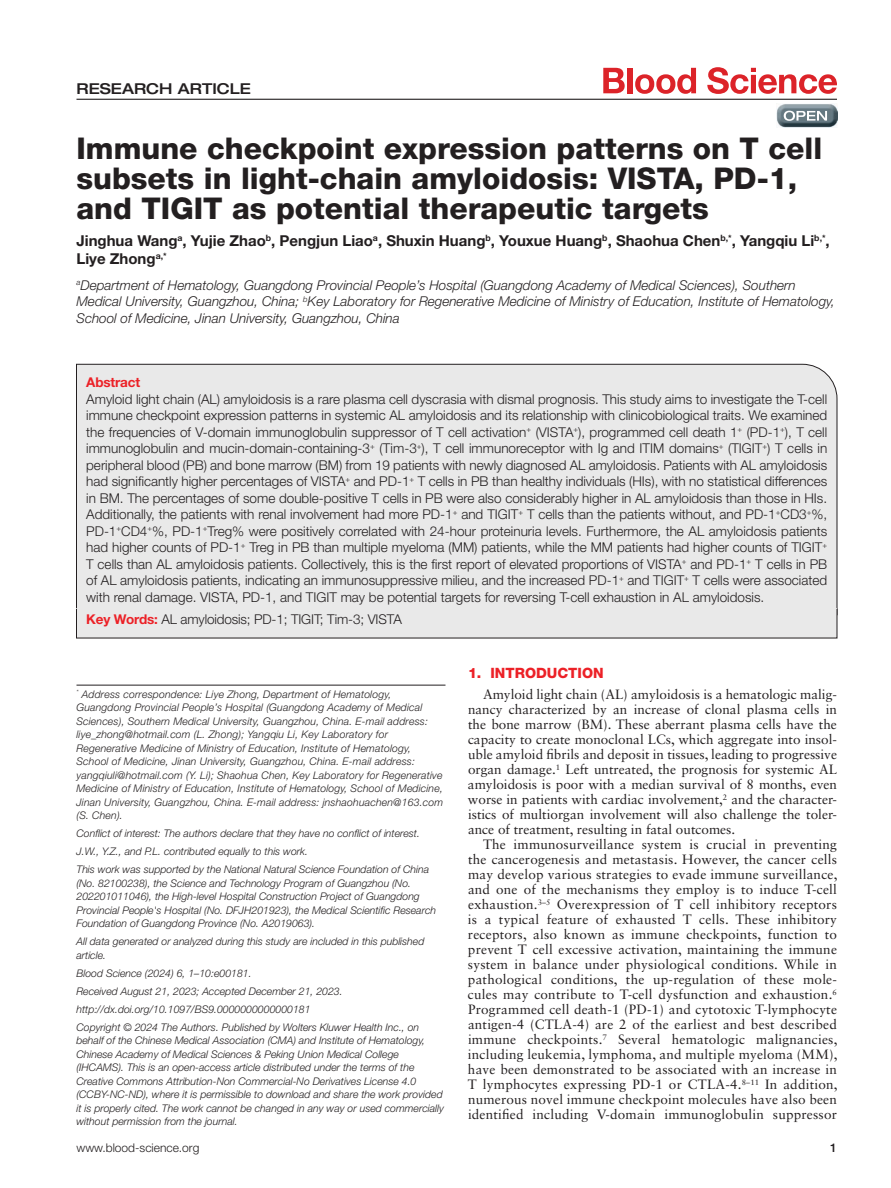
<style>
.page{position:relative;width:891px;height:1188px;background:#fff}
.page>*{position:absolute;margin:0;border:0;box-sizing:border-box;transform-origin:0 0}
.t1{font:800 30px/30px "Helvetica Neue LT Std";color:#231f20}
.t2{font:700 15px/18px "Helvetica Neue LT Std";color:#231f20}
.t3{font:500 expanded 15px "Helvetica Neue LT Std";color:#231f20}
.t4{font:800 14.25px "Helvetica Neue LT Std";color:#ec2127}
.t5{font:13.5px/15px "Sabon LT Std";letter-spacing:.01em;color:#231f20;text-align:justify}
.t6{font:300 13.5px/16.5px "Helvetica Neue LT Std";color:#231f20;text-align:justify}
.t7{font:italic 300 13.5px/16.5px "Helvetica Neue LT Std";color:#231f20}
.t8{font:700 13.5px "Helvetica Neue LT Std";letter-spacing:-.01em;color:#ec2127}
.t9{font:300 12px "Helvetica Neue LT Std";color:#231f20}
.t10{font:500 12px "Helvetica Neue LT Std";color:#231f20}
.t11{font:italic 300 10.5px/13.5px "Helvetica Neue LT Std";color:#231f20}
.s1{font-weight:700;color:#ec2127}
</style>
<div class="page">
<hr style="left:76px;top:99px;width:761px;height:1px;background:#231f20">
<img style="left:776px;top:104px;width:61px;height:24px">
<svg style="left:784px;top:111px;width:43px;height:10px"></svg>
<svg style="left:603px;top:68px;width:22px;height:25px"></svg>
<div style="left:627px;top:68px;width:5px;height:25px;background:#dc2329"></div>
<svg style="left:635px;top:68px;width:61px;height:26px"></svg>
<svg style="left:707px;top:67px;width:130px;height:27px"></svg>
<div style="left:76px;top:364px;width:762px;height:252px;background:#e9e9e9"></div>
<div style="left:76px;top:609px;width:761px;height:29px;background:#e9e9e9"></div>
<hr style="left:76px;top:685px;width:370px;height:1px;background:#231f20">
<h2 class="t3" style="left:76px;top:80px;width:176px">RESEARCH ARTICLE</h2>
<h1 class="t1" style="left:76px;top:134px;width:747px">Immune checkpoint expression patterns on T cell subsets in light-chain amyloidosis: VISTA, PD-1, and TIGIT as potential therapeutic targets</h1>
<h2 class="t2" style="left:76px;top:232px;width:755px">Jinghua Wang<sup>a</sup>, Yujie Zhao<sup>b</sup>, Pengjun Liao<sup>a</sup>, Shuxin Huang<sup>b</sup>, Youxue Huang<sup>b</sup>, Shaohua Chen<sup>b,*</sup>, Yangqiu Li<sup>b,*</sup>,<br>Liye Zhong<sup>a,*</sup></h2>
<p class="t7" style="left:76px;top:277px;width:760px"><sup>a</sup>Department of Hematology, Guangdong Provincial People’s Hospital (Guangdong Academy of Medical Sciences), Southern<br>Medical University, Guangzhou, China; <sup>b</sup>Key Laboratory for Regenerative Medicine of Ministry of Education, Institute of Hematology,<br>School of Medicine, Jinan University, Guangzhou, China</p>
<p class="t8" style="left:86px;top:374px;width:56px">Abstract</p>
<p class="t6" style="left:86px;top:391px;width:743px">Amyloid light chain (AL) amyloidosis is a rare plasma cell dyscrasia with dismal prognosis. This study aims to investigate the T-cell immune checkpoint expression patterns in systemic AL amyloidosis and its relationship with clinicobiological traits. We examined the frequencies of V-domain immunoglobulin suppressor of T cell activation<sup>+</sup> (VISTA<sup>+</sup>), programmed cell death 1<sup>+</sup> (PD-1<sup>+</sup>), T cell immunoglobulin and mucin-domain-containing-3<sup>+</sup> (Tim-3<sup>+</sup>), T cell immunoreceptor with Ig and ITIM domains<sup>+</sup> (TIGIT<sup>+</sup>) T cells in peripheral blood (PB) and bone marrow (BM) from 19 patients with newly diagnosed AL amyloidosis. Patients with AL amyloidosis had significantly higher percentages of VISTA<sup>+</sup> and PD-1<sup>+</sup> T cells in PB than healthy individuals (HIs), with no statistical differences in BM. The percentages of some double-positive T cells in PB were also considerably higher in AL amyloidosis than those in HIs.<br>Additionally, the patients with renal involvement had more PD-1<sup>+</sup> and TIGIT<sup>+</sup> T cells than the patients without, and PD-1<sup>+</sup>CD3<sup>+</sup>%, PD-1<sup>+</sup>CD4<sup>+</sup>%, PD-1<sup>+</sup>Treg% were positively correlated with 24-hour proteinuria levels. Furthermore, the AL amyloidosis patients had higher counts of PD-1<sup>+</sup> Treg in PB than multiple myeloma (MM) patients, while the MM patients had higher counts of TIGIT<sup>+ </sup>T cells than AL amyloidosis patients. Collectively, this is the first report of elevated proportions of VISTA<sup>+</sup> and PD-1<sup>+</sup> T cells in PB of AL amyloidosis patients, indicating an immunosuppressive milieu, and the increased PD-1<sup>+</sup> and TIGIT<sup>+</sup> T cells were associated with renal damage. VISTA, PD-1, and TIGIT may be potential targets for reversing T-cell exhaustion in AL amyloidosis.</p>
<p class="t6" style="left:86px;top:611px;width:317px"><span class="s1">Key Words:</span> AL amyloidosis; PD-1; TIGIT; Tim-3; VISTA</p>
<p class="t11" style="left:76px;top:687px;width:368px"><sup>*</sup> Address correspondence: Liye Zhong, Department of Hematology, Guangdong Provincial People’s Hospital (Guangdong Academy of Medical Sciences), Southern Medical University, Guangzhou, China. E-mail address: liye_zhong@hotmail.com (L. Zhong); Yangqiu Li, Key Laboratory for Regenerative Medicine of Ministry of Education, Institute of Hematology, School of Medicine, Jinan University, Guangzhou, China. E-mail address: yangqiuli@hotmail.com (Y. Li); Shaohua Chen, Key Laboratory for Regenerative Medicine of Ministry of Education, Institute of Hematology, School of Medicine, Jinan University, Guangzhou, China. E-mail address: jnshaohuachen@163.com (S. Chen).</p>
<p class="t11" style="left:76px;top:824px;width:354px;line-height:18px">Conflict of interest: The authors declare that they have no conflict of interest.<br>J.W., Y.Z., and P.L. contributed equally to this work.<br>This work was supported by the National Natural Science Foundation of China</p>
<p class="t11" style="left:76px;top:876px;width:361px">(No. 82100238), the Science and Technology Program of Guangzhou (No.<br>202201011046), the High-level Hospital Construction Project of Guangdong Provincial People's Hospital (No. DFJH201923), the Medical Scientific Research Foundation of Guangdong Province (No. A2019063).</p>
<p class="t11" style="left:76px;top:934px;width:349px">All data generated or analyzed during this study are included in this published article.</p>
<p class="t11" style="left:76px;top:964px;width:344px;line-height:18px">Blood Science (2024) 6, 1–10:e00181.<br>Received August 21, 2023; Accepted December 21, 2023. http://dx.doi.org/10.1097/BS9.0000000000000181<br>Copyright © 2024 The Authors. Published by Wolters Kluwer Health Inc., on</p>
<p class="t11" style="left:76px;top:1033px;width:369px">behalf of the Chinese Medical Association (CMA) and Institute of Hematology, Chinese Academy of Medical Sciences &amp; Peking Union Medical College (IHCAMS). This is an open-access article distributed under the terms of the Creative Commons Attribution-Non Commercial-No Derivatives License 4.0 (CCBY-NC-ND), where it is permissible to download and share the work provided it is properly cited. The work cannot be changed in any way or used commercially without permission from the journal.</p>
<h3 class="t4" style="left:468px;top:665px;width:137px">1. INTRODUCTION</h3>
<p class="t5" style="left:468px;top:687px;width:371px;text-indent:15px">Amyloid light chain (AL) amyloidosis is a hematologic malig&shy;nancy characterized by an increase of clonal plasma cells in the bone marrow (BM). These aberrant plasma cells have the capacity to create monoclonal LCs, which aggregate into insol&shy;uble amyloid fibrils and deposit in tissues, leading to progressive organ damage.<sup>1</sup> Left untreated, the prognosis for systemic AL amyloidosis is poor with a median survival of 8 months, even worse in patients with cardiac involvement,<sup>2</sup> and the character&shy;istics of multiorgan involvement will also challenge the toler&shy;ance of treatment, resulting in fatal outcomes.</p>
<p class="t5" style="left:468px;top:837px;width:371px;text-indent:15px">The immunosurveillance system is crucial in preventing the cancerogenesis and metastasis. However, the cancer cells may develop various strategies to evade immune surveillance, and one of the mechanisms they employ is to induce T-cell exhaustion.<sup>3–5</sup> Overexpression of T cell inhibitory receptors is a typical feature of exhausted T cells. These inhibitory receptors, also known as immune checkpoints, function to prevent T cell excessive activation, maintaining the immune system in balance under physiological conditions. While in pathological conditions, the up-regulation of these mole&shy;cules may contribute to T-cell dysfunction and exhaustion.<sup>6<br></sup>Programmed cell death-1 (PD-1) and cytotoxic T-lymphocyte antigen-4 (CTLA-4) are 2 of the earliest and best described immune checkpoints.<sup>7</sup> Several hematologic malignancies, including leukemia, lymphoma, and multiple myeloma (MM), have been demonstrated to be associated with an increase in T lymphocytes expressing PD-1 or CTLA-4.<sup>8–11</sup> In addition, numerous novel immune checkpoint molecules have also been identified including V-domain immunoglobulin suppressor</p>
<p class="t9" style="left:76px;top:1140px;width:124px">www.blood-science.org</p>
<p class="t10" style="left:830px;top:1140px;width:8px">1</p>
</div>
